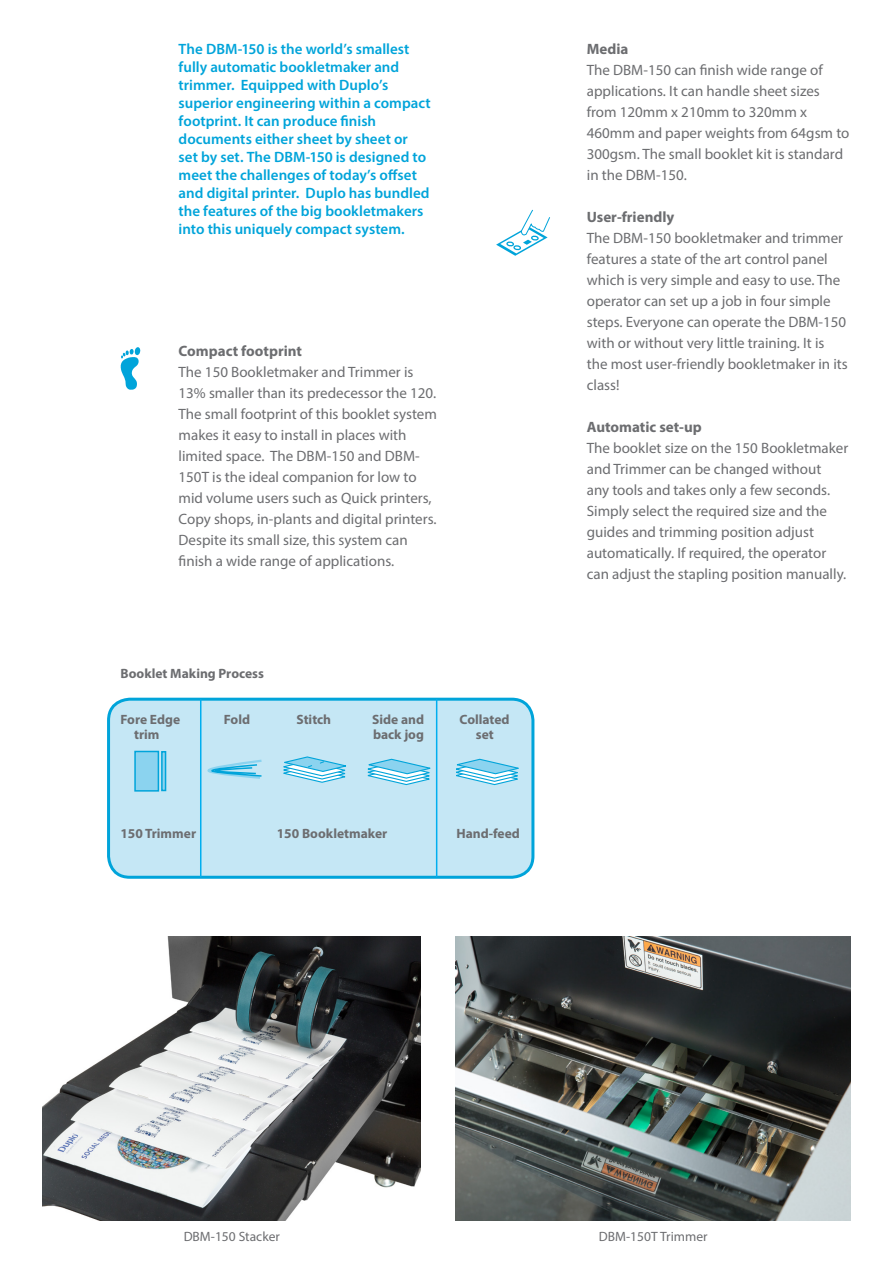
<style>
.page{position:relative;width:893px;height:1263px;background:#fff}
.page>*{position:absolute;margin:0;border:0;box-sizing:border-box;transform-origin:0 0}
.t1{font:15px/21px "Myriad Pro";color:#6c6d70}
.t2{font:600 15px/18px "Myriad Pro";color:#00a4da}
.t3{font:700 15px "Myriad Pro";color:#6c6d70}
.t4{font:700 13.5px "Myriad Pro";color:#6c6d70}
.t5{font:13.5px "Myriad Pro";color:#6c6d70}
</style>
<div class="page">
<img style="left:456px;top:937px;width:394px;height:283px">
<svg style="left:496px;top:209px;width:54px;height:47px"></svg>
<img style="left:43px;top:937px;width:378px;height:283px">
<div style="left:109px;top:699px;width:424px;height:178px;background:#c5e7f5;border-radius:21px"></div>
<div style="left:107px;top:698px;width:427px;height:181px;border:3px solid #00a4da;border-radius:21px"></div>
<div style="left:134px;top:751px;width:25px;height:41px;background:#8bd3ef;border:2px solid #00a4da"></div>
<svg style="left:161px;top:751px;width:5px;height:40px"></svg>
<svg style="left:283px;top:756px;width:63px;height:27px"></svg>
<svg style="left:207px;top:759px;width:55px;height:20px"></svg>
<svg style="left:367px;top:758px;width:64px;height:28px"></svg>
<hr style="left:200px;top:699px;width:1px;height:178px;background:#00aeef">
<hr style="left:436px;top:699px;width:1px;height:178px;background:#00aeef">
<svg style="left:456px;top:758px;width:63px;height:28px"></svg>
<img style="left:120px;top:347px;width:21px;height:42px">
<p class="t2" style="left:179px;top:39px;width:254px">The DBM-150 is the world’s smallest fully automatic bookletmaker and trimmer. Equipped with Duplo’s superior engineering within a compact footprint. It can produce finish documents either sheet by sheet or set by set. The DBM-150 is designed to meet the challenges of today’s offset and digital printer. Duplo has bundled the features of the big bookletmakers into this uniquely compact system.</p>
<p class="t3" style="left:179px;top:341px;width:125px">Compact footprint</p>
<p class="t1" style="left:179px;top:361px;width:260px">The 150 Bookletmaker and Trimmer is 13% smaller than its predecessor the 120.<br>The small footprint of this booklet system makes it easy to install in places with limited space. The DBM-150 and DBM-150T is the ideal companion for low to mid volume users such as Quick printers, Copy shops, in-plants and digital printers.<br>Despite its small size, this system can finish a wide range of applications.</p>
<p class="t4" style="left:120px;top:664px;width:145px">Booklet Making Process</p>
<p class="t4" style="left:120px;top:711px;width:61px">Fore Edge</p>
<p class="t4" style="left:224px;top:711px;width:28px">Fold</p>
<p class="t4" style="left:296px;top:711px;width:36px">Stitch</p>
<p class="t4" style="left:372px;top:711px;width:53px">Side and</p>
<p class="t4" style="left:460px;top:711px;width:52px">Collated</p>
<p class="t4" style="left:134px;top:726px;width:27px">trim</p>
<p class="t4" style="left:373px;top:726px;width:52px">back jog</p>
<p class="t4" style="left:476px;top:726px;width:19px">set</p>
<p class="t4" style="left:120px;top:824px;width:77px">150 Trimmer</p>
<p class="t4" style="left:277px;top:824px;width:112px">150 Bookletmaker</p>
<p class="t4" style="left:456px;top:824px;width:65px">Hand-feed</p>
<p class="t3" style="left:587px;top:39px;width:43px">Media</p>
<p class="t1" style="left:587px;top:59px;width:264px">The DBM-150 can finish wide range of applications. It can handle sheet sizes from 120mm x 210mm to 320mm x<br>460mm and paper weights from 64gsm to<br>300gsm. The small booklet kit is standard in the DBM-150.</p>
<p class="t3" style="left:587px;top:207px;width:89px">User-friendly</p>
<p class="t1" style="left:587px;top:227px;width:263px">The DBM-150 bookletmaker and trimmer features a state of the art control panel which is very simple and easy to use. The operator can set up a job in four simple steps. Everyone can operate the DBM-150 with or without very little training. It is the most user-friendly bookletmaker in its class!</p>
<p class="t3" style="left:587px;top:417px;width:117px">Automatic set-up</p>
<p class="t1" style="left:587px;top:437px;width:263px">The booklet size on the 150 Bookletmaker and Trimmer can be changed without<br>any tools and takes only a few seconds.<br>Simply select the required size and the guides and trimming position adjust automatically. If required, the operator can adjust the stapling position manually.</p>
<p class="t5" style="left:184px;top:1228px;width:98px">DBM-150 Stacker</p>
<p class="t5" style="left:599px;top:1228px;width:110px">DBM-150T Trimmer</p>
</div>
